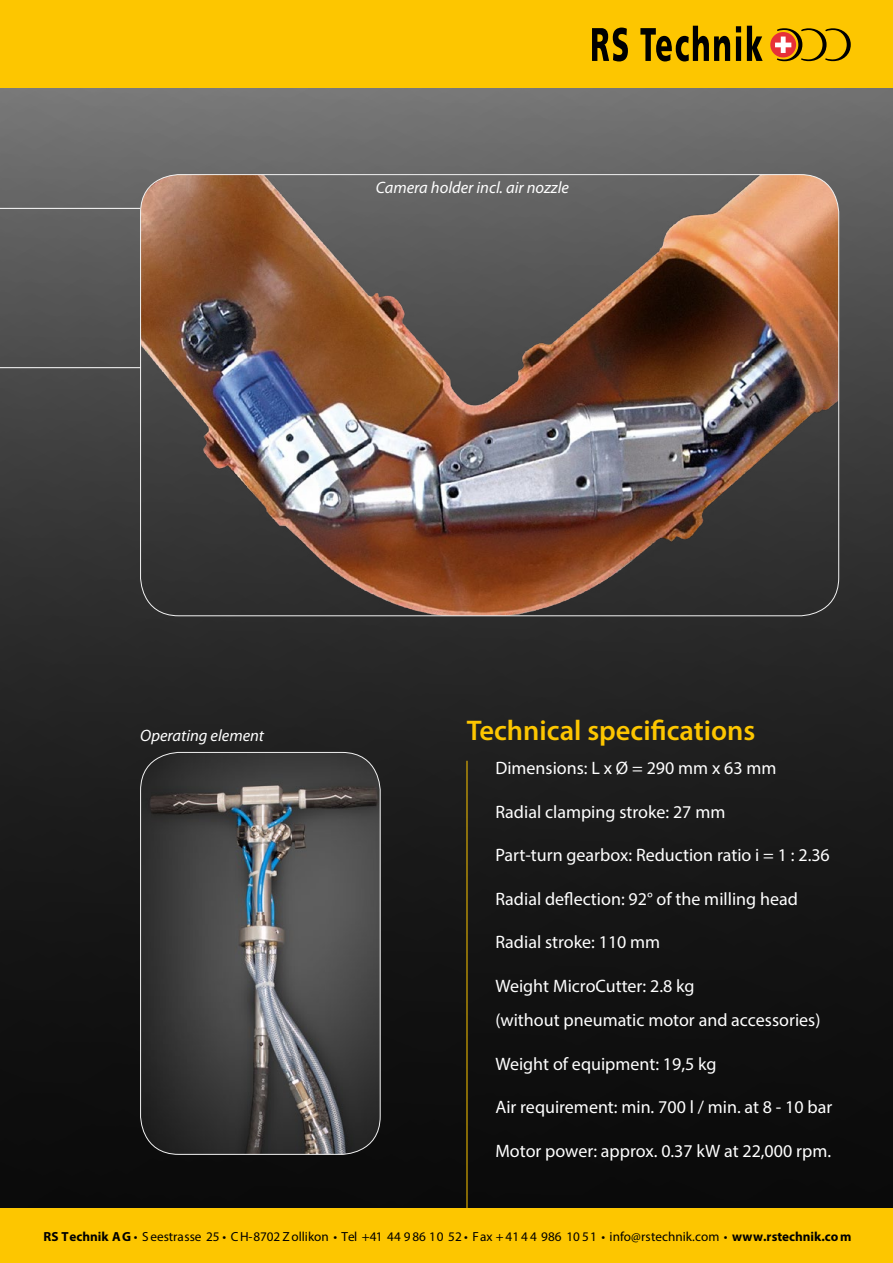
<style>
.page{position:relative;width:893px;height:1263px;background:#fff}
.page>*{position:absolute;margin:0;border:0;box-sizing:border-box;transform-origin:0 0}
.t1{font:600 28.5px "Myriad Pro";color:#fdc600}
.t2{font:18px/34.5px "Myriad Pro";color:#fff}
.t3{font:italic 16.5px "Myriad Pro";color:#fff}
.t4{font:13.2px "Myriad Pro";color:#000}
.s1{font-weight:700}
</style>
<div class="page">
<img style="left:0;top:87px;width:893px;height:1122px">
<div style="left:0;top:0;width:893px;height:87px;background:#fdc600"></div>
<svg style="left:592px;top:26px;width:259px;height:35px"></svg>
<div style="left:0;top:1209px;width:893px;height:54px;background:#fdc600"></div>
<hr style="left:0;top:208px;width:140px;height:1px;background:#fff">
<hr style="left:467px;top:761px;width:1px;height:448px;background:#fdc600">
<img style="left:141px;top:175px;width:698px;height:441px">
<img style="left:141px;top:752px;width:239px;height:402px">
<div style="left:140px;top:752px;width:240px;height:403px;border:1px solid #f2f2f2;border-radius:38px"></div>
<hr style="left:0;top:367px;width:140px;height:1px;background:#fff">
<p class="t3" style="left:376px;top:178px;width:195px">Camera holder incl. air nozzle</p>
<p class="t3" style="left:140px;top:725px;width:125px">Operating element</p>
<h1 class="t1" style="left:467px;top:712px;width:290px">Technical specifications</h1>
<p class="t2" style="left:495px;top:751px;width:283px">Dimensions: L x Ø = 290 mm x 63 mm</p>
<p class="t2" style="left:495px;top:794px;width:231px">Radial clamping stroke: 27 mm</p>
<p class="t2" style="left:495px;top:838px;width:336px">Part-turn gearbox: Reduction ratio i = 1 : 2.36</p>
<p class="t2" style="left:495px;top:881px;width:304px">Radial deflection: 92° of the milling head</p>
<p class="t2" style="left:495px;top:925px;width:166px">Radial stroke: 110 mm</p>
<p class="t2" style="left:495px;top:968px;width:327px">Weight MicroCutter: 2.8 kg<br>(without pneumatic motor and accessories)</p>
<p class="t2" style="left:495px;top:1046px;width:223px">Weight of equipment: 19,5 kg</p>
<p class="t2" style="left:495px;top:1090px;width:338px">Air requirement: min. 700 l / min. at 8 - 10 bar</p>
<p class="t2" style="left:495px;top:1133px;width:337px">Motor power: approx. 0.37 kW at 22,000 rpm.</p>
<p class="t4" style="left:44px;top:1228px;width:809px"><span class="s1">RS Technik AG</span> • S eestrasse 25 • CH-8702 Zollikon • Tel +41 44 9 86 10 52 • Fax +41 4 4 986 10 51 • info@rstechnik.com • <span class="s1">www.rstechnik.com</span></p>
</div>
